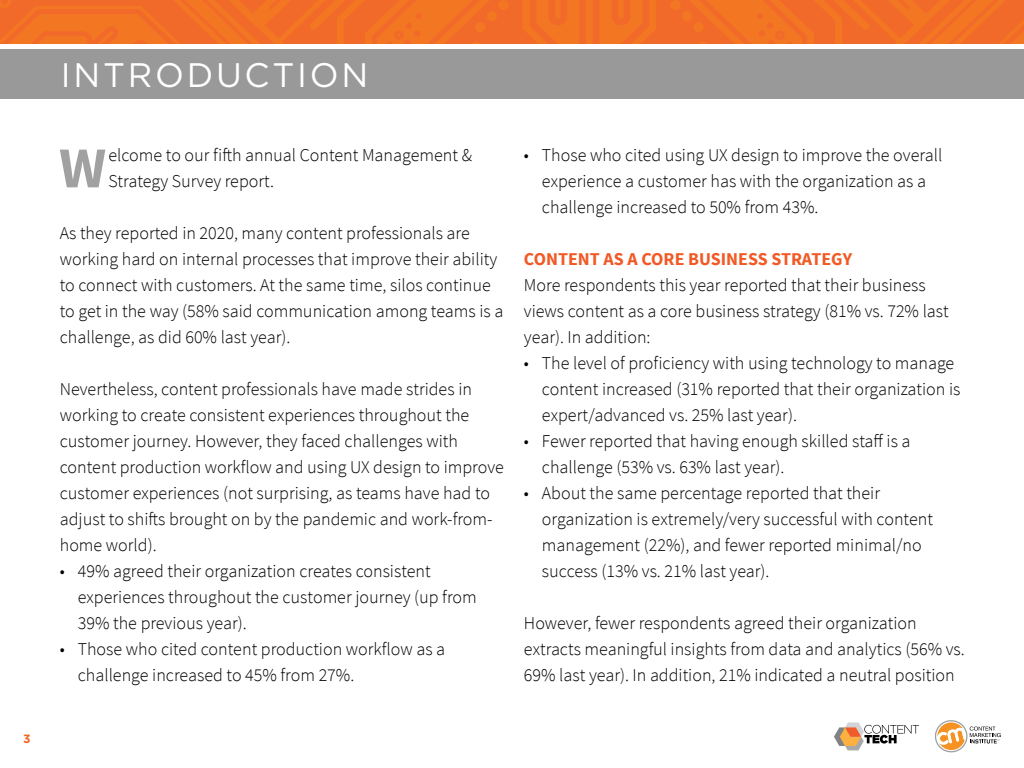
<style>
.page{position:relative;width:1024px;height:768px;background:#fff}
.page>*{position:absolute;margin:0;border:0;box-sizing:border-box;transform-origin:0 0}
.t1{font:700 57.9px "Source Sans Pro";color:#a1a1a1}
.t2{font:34px "Gotham";letter-spacing:.08em;color:#fff}
.t3{font:300 18px/26px "Source Sans Pro";color:#000}
.t4{font:700 18px "Source Sans Pro";color:#f25924}
.t5{font:700 12px "Gotham";color:#f36523}
</style>
<div class="page">
<svg style="left:834px;top:722px;width:85px;height:28px"></svg>
<svg style="left:935px;top:720px;width:66px;height:32px"></svg>
<div style="left:0;top:49px;width:1024px;height:50px;background:#999"></div>
<div style="left:0;top:0;width:1024px;height:44px;background:#f26b28"></div>
<p class="t5" style="left:23px;top:730px;width:9px">3</p>
<h2 class="t2" style="left:61px;top:53px;width:309px">INTRODUCTION</h2>
<h1 class="t1" style="left:59px;top:131px;width:48px">W</h1>
<p class="t3" style="left:108px;top:142px;width:365px">elcome to our fifth annual Content Management &amp;<br>Strategy Survey report.</p>
<p class="t3" style="left:60px;top:220px;width:445px">As they reported in 2020, many content professionals are working hard on internal processes that improve their ability to connect with customers. At the same time, silos continue to get in the way (58% said communication among teams is a challenge, as did 60% last year).</p>
<p class="t3" style="left:60px;top:376px;width:446px">Nevertheless, content professionals have made strides in working to create consistent experiences throughout the customer journey. However, they faced challenges with content production workflow and using UX design to improve customer experiences (not surprising, as teams have had to adjust to shifts brought on by the pandemic and work-from&shy;home world).</p>
<p class="t3" style="left:78px;top:558px;width:400px;text-indent:-18px">• 49% agreed their organization creates consistent experiences throughout the customer journey (up from<br>39% the previous year).</p>
<p class="t3" style="left:78px;top:636px;width:369px;text-indent:-18px">• Those who cited content production workflow as a challenge increased to 45% from 27%.</p>
<p class="t3" style="left:542px;top:142px;width:402px;text-indent:-18px">• Those who cited using UX design to improve the overall experience a customer has with the organization as a challenge increased to 50% from 43%.</p>
<p class="t4" style="left:524px;top:248px;width:330px">CONTENT AS A CORE BUSINESS STRATEGY</p>
<p class="t3" style="left:524px;top:272px;width:426px">More respondents this year reported that their business views content as a core business strategy (81% vs. 72% last year). In addition:</p>
<p class="t3" style="left:542px;top:350px;width:420px;text-indent:-18px">• The level of proficiency with using technology to manage content increased (31% reported that their organization is expert/advanced vs. 25% last year).</p>
<p class="t3" style="left:542px;top:428px;width:370px;text-indent:-18px">• Fewer reported that having enough skilled staff is a challenge (53% vs. 63% last year).</p>
<p class="t3" style="left:542px;top:480px;width:393px;text-indent:-18px">• About the same percentage reported that their organization is extremely/very successful with content management (22%), and fewer reported minimal/no success (13% vs. 21% last year).</p>
<p class="t3" style="left:524px;top:610px;width:442px">However, fewer respondents agreed their organization extracts meaningful insights from data and analytics (56% vs.<br>69% last year). In addition, 21% indicated a neutral position</p>
</div>
